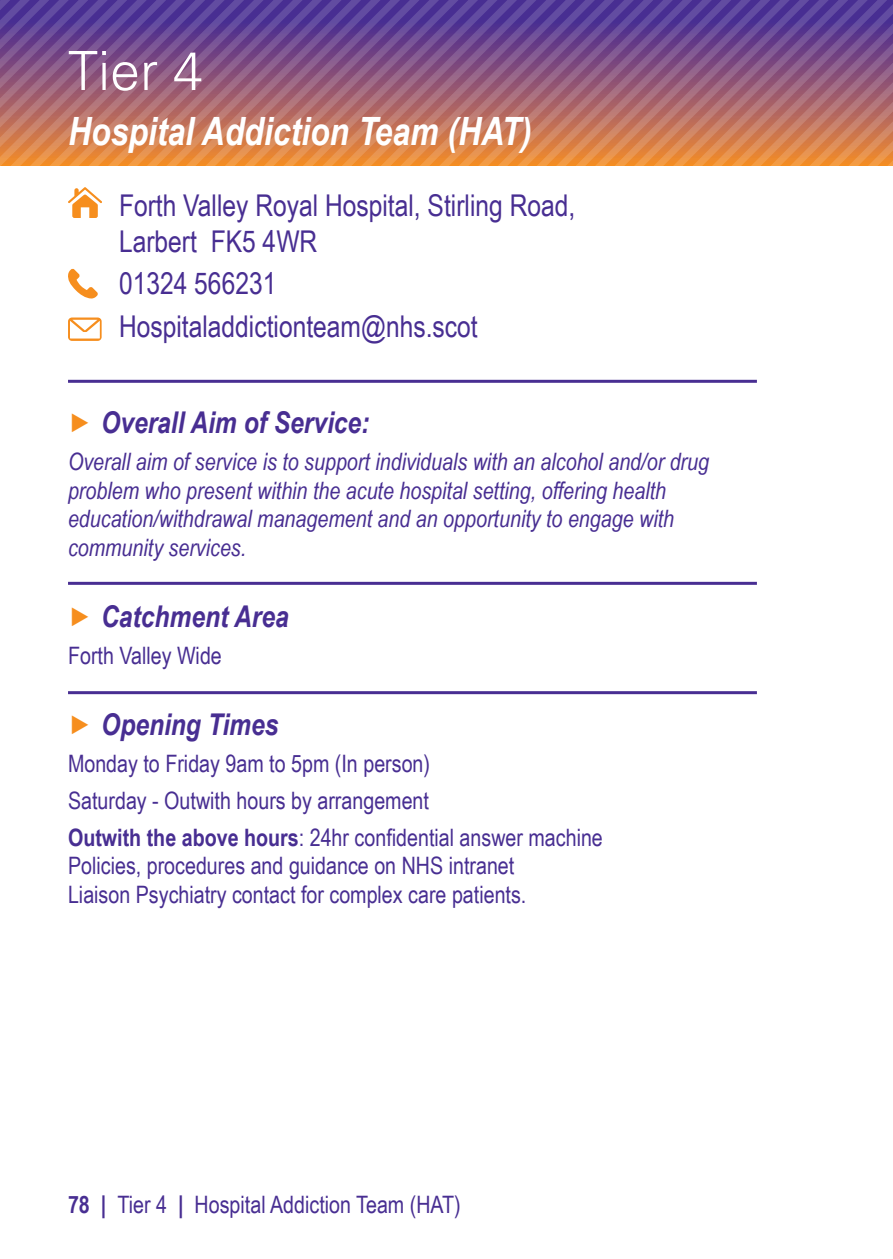
<style>
.page{position:relative;width:893px;height:1259px;background:#fff}
.page>*{position:absolute;margin:0;border:0;box-sizing:border-box;transform-origin:0 0}
.t1{font:300 54px "Univers LT";color:#fff}
.t2{font:italic 700 39px "Arial Narrow";color:#fff}
.t3{font:30px "Arial Narrow";color:#482e92}
.t4{font:italic 700 30px "Arial Narrow";color:#482e92}
.t5{font:24px "Arial Narrow";color:#482e92}
.t6{font:italic 24px/28.5px "Arial Narrow";color:#482e92}
.s1{color:#f68e1e}
.s2{font-weight:700}
</style>
<div class="page">
<svg style="left:0;top:0;width:893px;height:166px;background:#996176"></svg>
<svg style="left:68px;top:187px;width:34px;height:31px"></svg>
<svg style="left:68px;top:268px;width:30px;height:31px"></svg>
<svg style="left:68px;top:317px;width:34px;height:24px"></svg>
<svg style="left:70px;top:320px;width:30px;height:18px"></svg>
<hr style="left:68px;top:380px;width:689px;height:3px;background:#482e92">
<hr style="left:68px;top:582px;width:689px;height:3px;background:#482e92">
<hr style="left:68px;top:691px;width:689px;height:3px;background:#482e92">
<p class="t1" style="left:68px;top:38px;width:137px">Tier 4</p>
<p class="t2" style="left:68px;top:102px;width:465px">Hospital Addiction Team (HAT)</p>
<p class="t3" style="left:119px;top:188px;width:458px">Forth Valley Royal Hospital, Stirling Road,</p>
<p class="t3" style="left:119px;top:224px;width:200px">Larbert FK5 4WR</p>
<p class="t3" style="left:119px;top:267px;width:159px">01324 566231</p>
<p class="t3" style="left:119px;top:309px;width:360px">Hospitaladdictionteam@nhs.scot</p>
<p class="t4" style="left:68px;top:400px;width:303px"><span class="s1">▶</span> Overall Aim of Service:</p>
<p class="t6" style="left:68px;top:447px;width:642px">Overall aim of service is to support individuals with an alcohol and/or drug problem who present within the acute hospital setting, offering health education/withdrawal management and an opportunity to engage with community services.</p>
<p class="t4" style="left:68px;top:593px;width:222px"><span class="s1">▶</span> Catchment Area</p>
<p class="t5" style="left:68px;top:641px;width:155px">Forth Valley Wide</p>
<p class="t4" style="left:68px;top:701px;width:212px"><span class="s1">▶</span> Opening Times</p>
<p class="t5" style="left:68px;top:750px;width:364px">Monday to Friday 9am to 5pm (In person)</p>
<p class="t5" style="left:68px;top:787px;width:362px">Saturday - Outwith hours by arrangement</p>
<p class="t5" style="left:68px;top:824px;width:536px"><span class="s2">Outwith the above hours</span>: 24hr confidential answer machine</p>
<p class="t5" style="left:68px;top:852px;width:448px">Policies, procedures and guidance on NHS intranet</p>
<p class="t5" style="left:68px;top:881px;width:460px">Liaison Psychiatry contact for complex care patients.</p>
<p class="t5" style="left:68px;top:1191px;width:394px"><span class="s2">78 |</span> Tier 4 <span class="s2">|</span> Hospital Addiction Team (HAT)</p>
</div>
